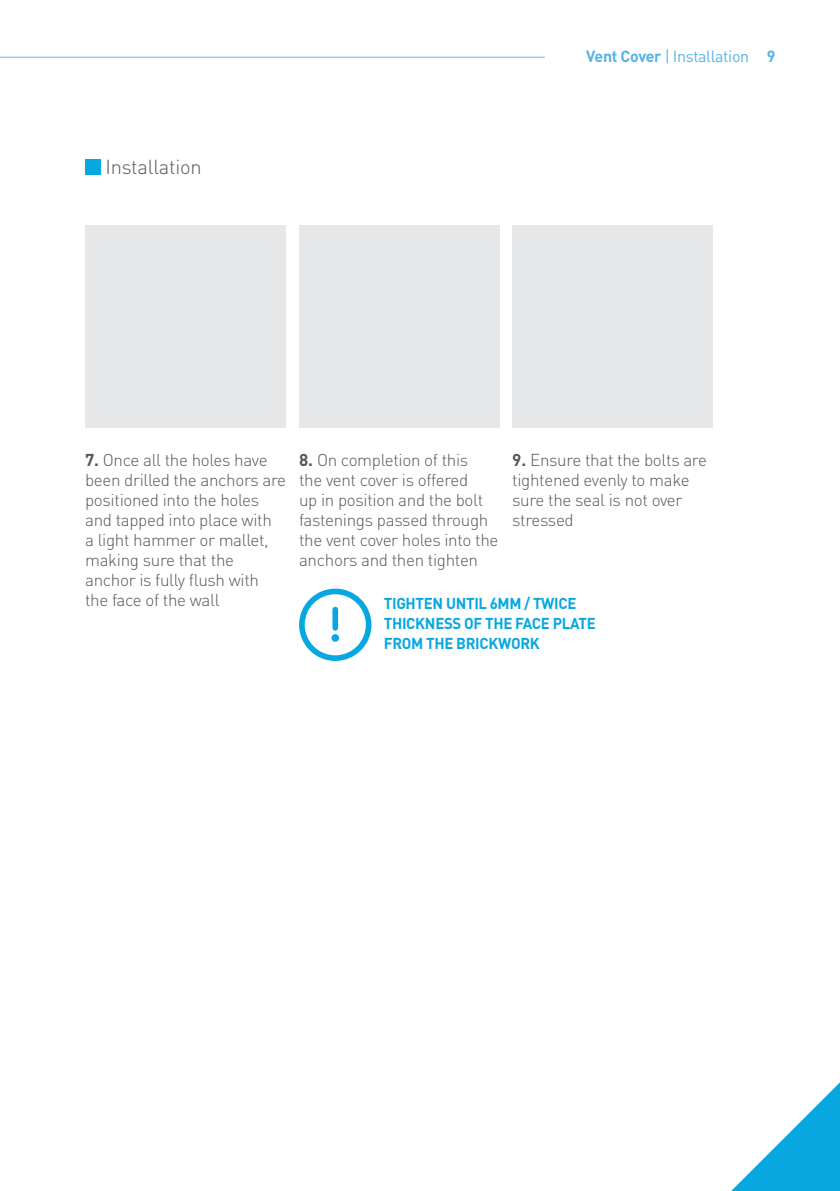
<style>
.page{position:relative;width:840px;height:1191px;background:#fff}
.page>*{position:absolute;margin:0;border:0;box-sizing:border-box;transform-origin:0 0}
.t1{font:300 20px "DIN Pro";letter-spacing:-.01em;color:#57585a}
.t2{font:300 17px/20px "DIN Pro";letter-spacing:-.02em;color:#57585a}
.t3{font:16px "DIN Pro";letter-spacing:-.02em;color:#54b4e5}
.t4{font:700 15.6px/20px "DIN Pro";letter-spacing:-.02em;color:#08a7e0;scale:.96 1}
.s1{font-weight:700}
</style>
<div class="page">
<hr style="left:0;top:57px;width:544px;height:1px;background:#40c7f4">
<svg style="left:731px;top:1083px;width:108px;height:108px"></svg>
<div style="left:299px;top:225px;width:200px;height:203px;background:#e6e7e9"></div>
<div style="left:85px;top:225px;width:201px;height:203px;background:#e6e7e9"></div>
<div style="left:512px;top:225px;width:200px;height:203px;background:#e6e7e9"></div>
<div style="left:85px;top:159px;width:16px;height:15px;background:#08a7e0"></div>
<svg style="left:299px;top:588px;width:72px;height:73px"></svg>
<div style="left:332px;top:607px;width:6px;height:23px;background:#08a7e0;border-radius:3px"></div>
<div style="left:331px;top:634px;width:8px;height:8px;background:#08a7e0;border-radius:50%"></div>
<p class="t1" style="left:105px;top:154px;width:98px">Installation</p>
<p class="t3" style="left:586px;top:45px;width:190px"><span class="s1">Vent Cover</span> | Installation <span class="s1">9</span></p>
<p class="t2" style="left:85px;top:449px;width:202px"><span class="s1">7.</span> Once all the holes have been drilled the anchors are positioned into the holes and tapped into place with<br>a light hammer or mallet, making sure that the anchor is fully flush with the face of the wall</p>
<p class="t2" style="left:299px;top:449px;width:201px"><span class="s1">8.</span> On completion of this<br>the vent cover is offered<br>up in position and the bolt fastenings passed through the vent cover holes into the anchors and then tighten</p>
<p class="t2" style="left:512px;top:449px;width:196px"><span class="s1">9.</span> Ensure that the bolts are tightened evenly to make sure the seal is not over stressed</p>
<p class="t4" style="left:383px;top:593px;width:222px">TIGHTEN UNTIL 6MM / TWICE<br>THICKNESS OF THE FACE PLATE<br>FROM THE BRICKWORK</p>
</div>
